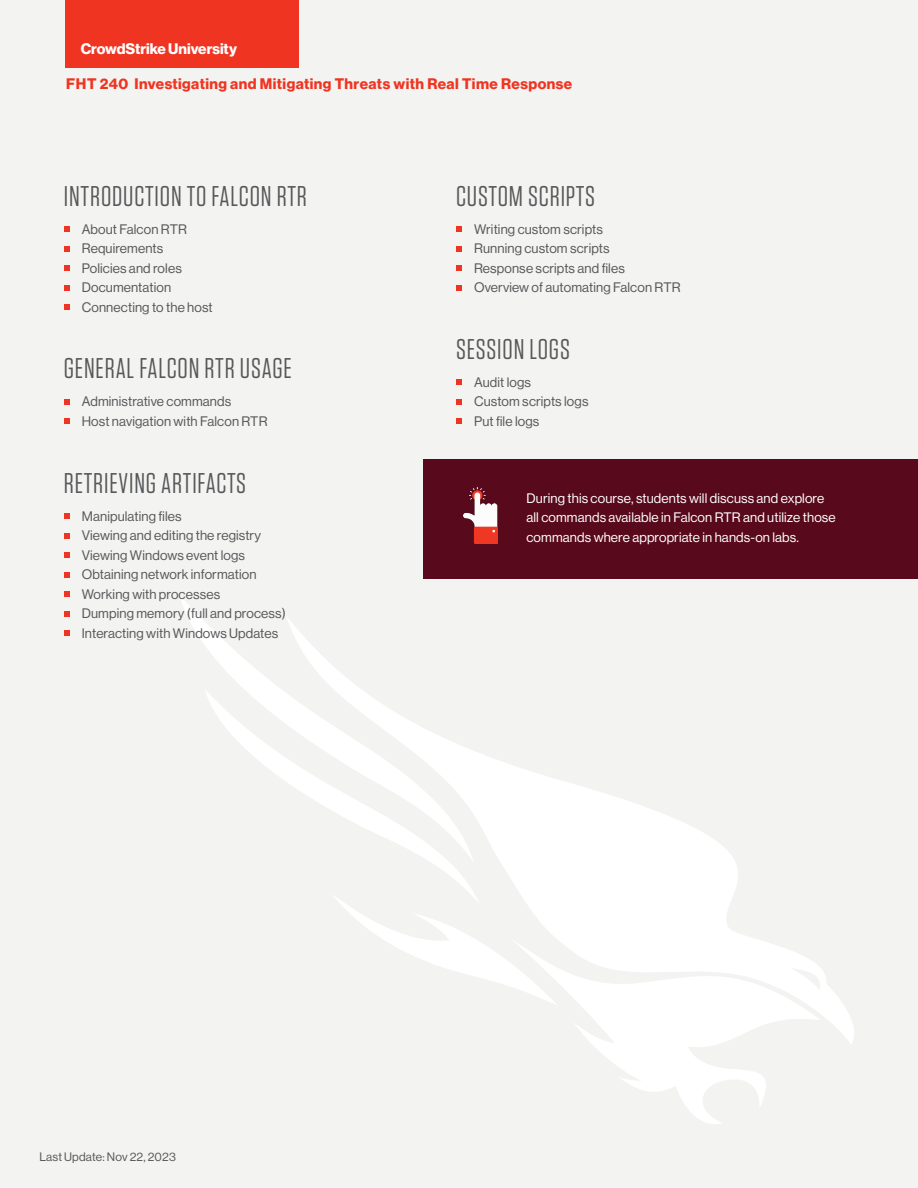
<style>
.page{position:relative;width:918px;height:1188px;background:#f3f3f1}
.page>*{position:absolute;margin:0;border:0;box-sizing:border-box;transform-origin:0 0}
._3_title{font:28.5px "Tungsten";letter-spacing:.03em;color:#57585a}
._6_text{font:28.5px "Tungsten";letter-spacing:.03em;color:#57585a}
.t1{font:700 15px "Haas Grot Disp 75";letter-spacing:.03em;color:#ef3522}
.t2{font:700 15px "Haas Grot Disp 75";color:#fff}
._6_text-2{font:13.5px "Haas Grot Disp 55 Roman";letter-spacing:.01em;color:#57585a}
.t3{font:13.5px/19.5px "Haas Grot Disp 55 Roman";letter-spacing:.01em;color:#fff}
.t4{font:12px "Haas Grot Disp 55 Roman";letter-spacing:.01em;color:#58595b}
</style>
<div class="page">
<div style="left:65px;top:0;width:234px;height:68px;background:#ef3522"></div>
<svg style="left:594px;top:1045px;width:172px;height:79px"></svg>
<svg style="left:181px;top:598px;width:99px;height:91px"></svg>
<svg style="left:206px;top:689px;width:80px;height:92px"></svg>
<svg style="left:286px;top:618px;width:568px;height:427px"></svg>
<svg style="left:64px;top:226px;width:6px;height:6px"></svg>
<svg style="left:64px;top:246px;width:6px;height:6px"></svg>
<svg style="left:64px;top:265px;width:6px;height:6px"></svg>
<svg style="left:64px;top:285px;width:6px;height:6px"></svg>
<svg style="left:64px;top:304px;width:6px;height:6px"></svg>
<svg style="left:64px;top:399px;width:6px;height:6px"></svg>
<svg style="left:64px;top:419px;width:6px;height:5px"></svg>
<svg style="left:64px;top:513px;width:6px;height:6px"></svg>
<svg style="left:64px;top:533px;width:6px;height:6px"></svg>
<svg style="left:64px;top:552px;width:6px;height:6px"></svg>
<svg style="left:64px;top:572px;width:6px;height:6px"></svg>
<svg style="left:64px;top:591px;width:6px;height:6px"></svg>
<svg style="left:64px;top:611px;width:6px;height:6px"></svg>
<svg style="left:64px;top:630px;width:6px;height:6px"></svg>
<svg style="left:456px;top:226px;width:6px;height:6px"></svg>
<svg style="left:456px;top:246px;width:6px;height:6px"></svg>
<svg style="left:456px;top:265px;width:6px;height:6px"></svg>
<svg style="left:456px;top:285px;width:6px;height:6px"></svg>
<svg style="left:456px;top:380px;width:6px;height:5px"></svg>
<svg style="left:456px;top:399px;width:6px;height:6px"></svg>
<svg style="left:456px;top:419px;width:6px;height:5px"></svg>
<div style="left:424px;top:459px;width:494px;height:120px;background:#58091b"></div>
<img style="left:463px;top:487px;width:34px;height:57px">
<p class="t2" style="left:81px;top:39px;width:158px">CrowdStrike University</p>
<p class="t1" style="left:66px;top:75px;width:508px">FHT 240 Investigating and Mitigating Threats with Real Time Response</p>
<p class="_3_title" style="left:64px;top:181px;width:245px">INTRODUCTION TO FALCON RTR</p>
<p class="_6_text-2" style="left:82px;top:221px;width:107px">About Falcon RTR</p>
<p class="_6_text-2" style="left:82px;top:241px;width:83px">Requirements</p>
<p class="_6_text-2" style="left:82px;top:260px;width:102px">Policies and roles</p>
<p class="_6_text-2" style="left:82px;top:280px;width:91px">Documentation</p>
<p class="_6_text-2" style="left:82px;top:299px;width:132px">Connecting to the host</p>
<p class="_3_title" style="left:64px;top:354px;width:230px">GENERAL FALCON RTR USAGE</p>
<p class="_6_text-2" style="left:82px;top:394px;width:151px">Administrative commands</p>
<p class="_6_text-2" style="left:82px;top:414px;width:187px">Host navigation with Falcon RTR</p>
<p class="_3_title" style="left:64px;top:468px;width:184px">RETRIEVING ARTIFACTS</p>
<p class="_6_text-2" style="left:82px;top:508px;width:101px">Manipulating files</p>
<p class="_6_text-2" style="left:82px;top:528px;width:181px">Viewing and editing the registry</p>
<p class="_6_text-2" style="left:82px;top:547px;width:165px">Viewing Windows event logs</p>
<p class="_6_text-2" style="left:82px;top:567px;width:176px">Obtaining network information</p>
<p class="_6_text-2" style="left:82px;top:586px;width:140px">Working with processes</p>
<p class="_6_text-2" style="left:82px;top:606px;width:206px">Dumping memory (full and process)</p>
<p class="_6_text-2" style="left:82px;top:625px;width:198px">Interacting with Windows Updates</p>
<p class="_6_text" style="left:456px;top:181px;width:140px">CUSTOM SCRIPTS</p>
<p class="_6_text-2" style="left:474px;top:221px;width:130px">Writing custom scripts</p>
<p class="_6_text-2" style="left:474px;top:241px;width:137px">Running custom scripts</p>
<p class="_6_text-2" style="left:474px;top:260px;width:152px">Response scripts and files</p>
<p class="_6_text-2" style="left:474px;top:280px;width:208px">Overview of automating Falcon RTR</p>
<p class="_3_title" style="left:456px;top:334px;width:115px">SESSION LOGS</p>
<p class="_6_text-2" style="left:474px;top:375px;width:58px">Audit logs</p>
<p class="_6_text-2" style="left:474px;top:394px;width:116px">Custom scripts logs</p>
<p class="_6_text-2" style="left:474px;top:414px;width:67px">Put file logs</p>
<p class="t3" style="left:526px;top:488px;width:311px">During this course, students will discuss and explore all commands available in Falcon RTR and utilize those commands where appropriate in hands-on labs.</p>
<p class="t4" style="left:39px;top:1150px;width:138px">Last Update: Nov 22, 2023</p>
</div>
